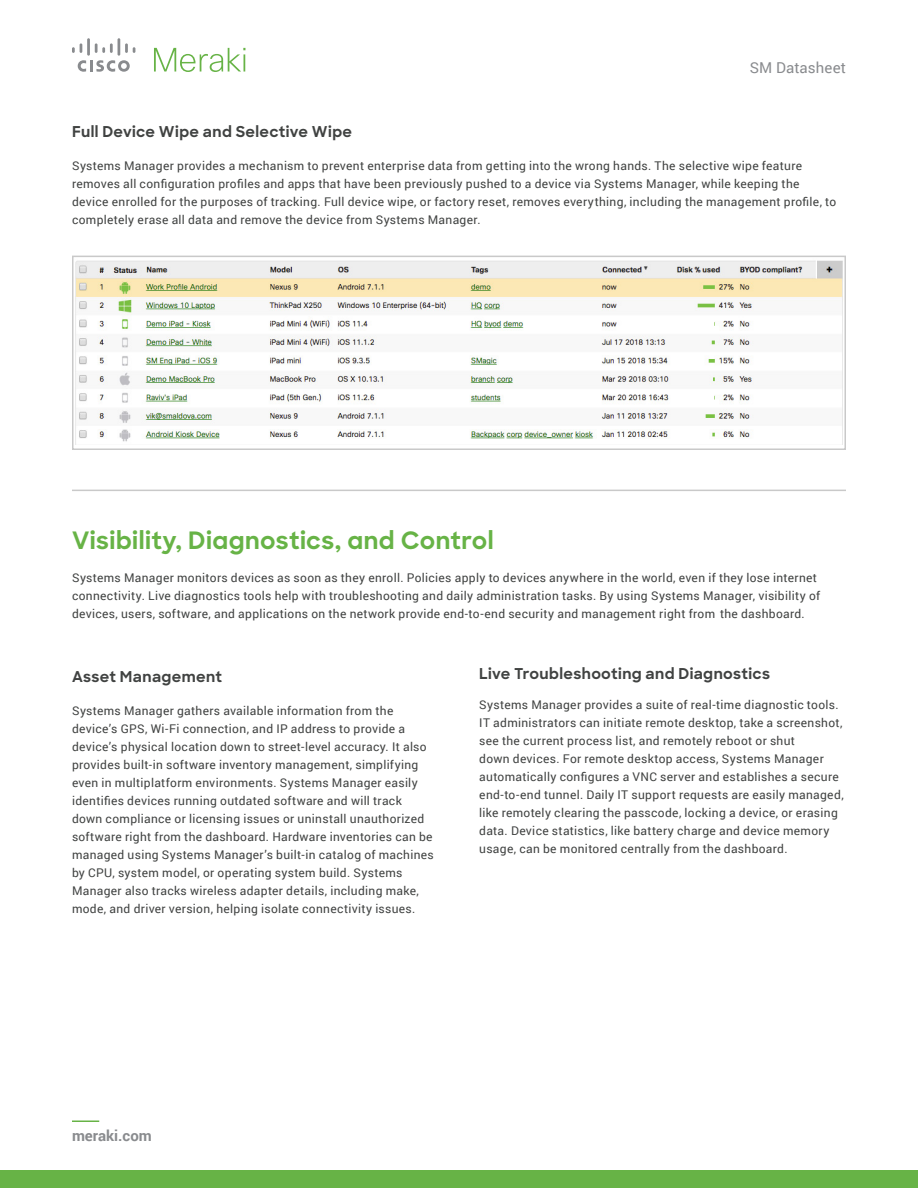
<style>
.page{position:relative;width:918px;height:1188px;background:#fff}
.page>*{position:absolute;margin:0;border:0;box-sizing:border-box;transform-origin:0 0}
.t1{font:700 24px "Sharp Sans";letter-spacing:.02em;color:#67b346}
.t2{font:700 15px "Sharp Sans";letter-spacing:.025em;color:#404241}
.t3{font:15px "Roboto";letter-spacing:.005em;color:#898b8e}
.t4{font:700 15px "Roboto";color:#898b8e}
.t5{font:12px/18px "Roboto";letter-spacing:.025em;color:#404241}
</style>
<div class="page">
<div style="left:0;top:1170px;width:918px;height:18px;background:#67b346"></div>
<hr style="left:72px;top:1120px;width:27px;height:2px;background:#67b346">
<svg style="left:72px;top:38px;width:63px;height:34px"></svg>
<svg style="left:154px;top:48px;width:91px;height:24px"></svg>
<hr style="left:72px;top:490px;width:774px;height:1px;background:#c9c9c9">
<img style="left:75px;top:260px;width:768px;height:184px">
<div style="left:72px;top:256px;width:774px;height:194px;border:2px solid #c9c9c9"></div>
<p class="t3" style="left:750px;top:57px;width:98px">SM Datasheet</p>
<p class="t2" style="left:72px;top:120px;width:282px">Full Device Wipe and Selective Wipe</p>
<p class="t5" style="left:72px;top:156px;width:766px">Systems Manager provides a mechanism to prevent enterprise data from getting into the wrong hands. The selective wipe feature removes all configuration profiles and apps that have been previously pushed to a device via Systems Manager, while keeping the device enrolled for the purposes of tracking. Full device wipe, or factory reset, removes everything, including the management profile, to completely erase all data and remove the device from Systems Manager.</p>
<h1 class="t1" style="left:72px;top:522px;width:423px">Visibility, Diagnostics, and Control</h1>
<p class="t5" style="left:72px;top:568px;width:750px">Systems Manager monitors devices as soon as they enroll. Policies apply to devices anywhere in the world, even if they lose internet connectivity. Live diagnostics tools help with troubleshooting and daily administration tasks. By using Systems Manager, visibility of devices, users, software, and applications on the network provide end-to-end security and management right from the dashboard.</p>
<p class="t2" style="left:72px;top:665px;width:152px">Asset Management</p>
<p class="t5" style="left:72px;top:701px;width:363px">Systems Manager gathers available information from the device’s GPS, Wi-Fi connection, and IP address to provide a device’s physical location down to street-level accuracy. It also provides built-in software inventory management, simplifying even in multiplatform environments. Systems Manager easily identifies devices running outdated software and will track down compliance or licensing issues or uninstall unauthorized software right from the dashboard. Hardware inventories can be managed using Systems Manager’s built-in catalog of machines by CPU, system model, or operating system build. Systems Manager also tracks wireless adapter details, including make, mode, and driver version, helping isolate connectivity issues.</p>
<p class="t2" style="left:479px;top:663px;width:292px">Live Troubleshooting and Diagnostics</p>
<p class="t5" style="left:479px;top:696px;width:366px">Systems Manager provides a suite of real-time diagnostic tools.<br>IT administrators can initiate remote desktop, take a screenshot, see the current process list, and remotely reboot or shut<br>down devices. For remote desktop access, Systems Manager automatically configures a VNC server and establishes a secure end-to-end tunnel. Daily IT support requests are easily managed, like remotely clearing the passcode, locking a device, or erasing data. Device statistics, like battery charge and device memory usage, can be monitored centrally from the dashboard.</p>
<p class="t4" style="left:72px;top:1125px;width:81px">meraki.com</p>
</div>
